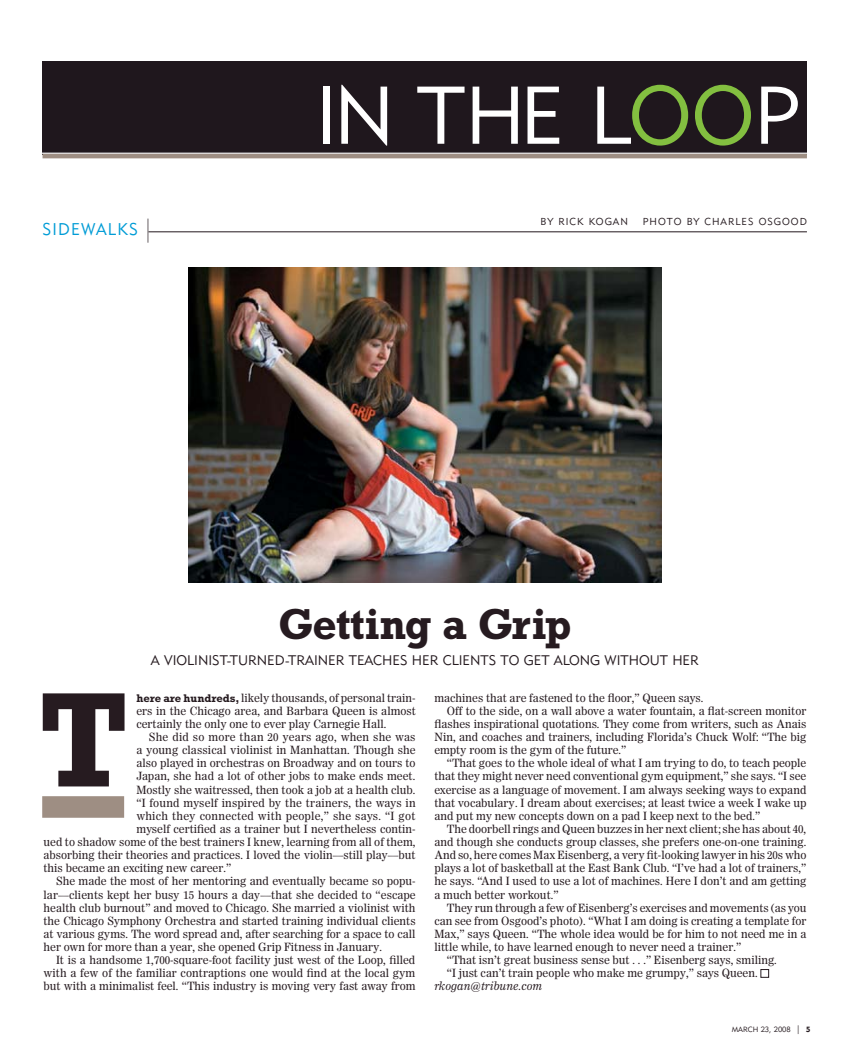
<style>
.page{position:relative;width:867px;height:1058px;background:#fff}
.page>*{position:absolute;margin:0;border:0;box-sizing:border-box;transform-origin:0 0}
.t1{font:700 137px "Rockwell";color:#261b20}
.t2{font:80.62px "Geometric 415 BT Lite A";letter-spacing:-.02em;color:#fff}
.t3{font:700 44px "Rockwell";letter-spacing:-.02em;color:#261b20}
.t4{font:16.88px "Geometric 415 BT Lite A";letter-spacing:.075em;color:#009cd6}
.t5{font:13.75px "Geometric 415 BT Lite A";color:#261b20}
.t6{font:11.25px/13.1px "Worldwide";color:#261b20;text-align:justify}
.t7{font:11.25px "Worldwide";letter-spacing:.02em;color:#261b20}
.t8{font:italic 11.25px "Worldwide";color:#261b20}
.t9{font:10px "Geometric 415 BT Lite A";letter-spacing:.1em;color:#261b20}
.t10{font:7.5px "Geometric 415 BT Lite A";color:#261b20}
.s1{color:#83bf40}
.s2{font-size:24px;color:#261b20}
.s3{font-family:"Rockwell";font-weight:700}
.s4{font-size:8.75px}
</style>
<div class="page">
<div style="left:42px;top:61px;width:764px;height:94px;background:#1f171d"></div>
<div style="left:42px;top:153px;width:764px;height:5px;background:#9e8e83"></div>
<hr style="left:18px;top:153px;width:835px;height:1px;background:#fff">
<img style="left:188px;top:267px;width:473px;height:315px">
<div style="left:42px;top:796px;width:82px;height:21px;background:#9e8e83"></div>
<hr style="left:148px;top:231px;width:658px;height:1px;background:#261b20">
<h2 class="t2" style="left:315px;top:66px;width:486px">IN THE L<span class="s1">OO</span>P</h2>
<h3 class="t4" style="left:42px;top:219px;width:110px">SIDEWALKS <span class="s2">|</span></h3>
<p class="t9" style="left:540px;top:215px;width:89px">BY RICK KOGAN</p>
<p class="t9" style="left:642px;top:215px;width:165px">PHOTO BY CHARLES OSGOOD</p>
<h3 class="t3" style="left:278px;top:598px;width:295px">Getting a Grip</h3>
<p class="t5" style="left:151px;top:651px;width:549px">A VIOLINIST-TURNED-TRAINER TEACHES HER CLIENTS TO GET ALONG WITHOUT HER</p>
<p class="t6" style="left:136px;top:691px;width:281px"><span class="s3">here are hundreds,</span> likely thousands, of personal train&shy;ers in the Chicago area, and Barbara Queen is almost certainly the only one to ever play Carnegie Hall.</p>
<p class="t6" style="left:149px;top:730px;width:268px">She did so more than 20 years ago, when she was</p>
<p class="t6" style="left:136px;top:743px;width:281px">a young classical violinist in Manhattan. Though she</p>
<p class="t6" style="left:136px;top:756px;width:280px">also played in orchestras on Broadway and on tours to</p>
<p class="t6" style="left:136px;top:769px;width:280px">Japan, she had a lot of other jobs to make ends meet.</p>
<p class="t6" style="left:136px;top:782px;width:280px">Mostly she waitressed, then took a job at a health club.</p>
<p class="t6" style="left:136px;top:796px;width:281px">“I found myself inspired by the trainers, the ways in</p>
<p class="t7" style="left:136px;top:809px;width:280px">which they connected with people,” she says. “I got</p>
<p class="t6" style="left:136px;top:822px;width:280px">myself certified as a trainer but I nevertheless contin-</p>
<p class="t6" style="left:44px;top:835px;width:373px">ued to shadow some of the best trainers I knew, learning from all of them,</p>
<p class="t6" style="left:44px;top:848px;width:373px">absorbing their theories and practices. I loved the violin—still play—but</p>
<p class="t6" style="left:44px;top:861px;width:189px">this became an exciting new career.”</p>
<p class="t6" style="left:56px;top:874px;width:361px">She made the most of her mentoring and eventually became so popu-</p>
<p class="t6" style="left:44px;top:887px;width:373px">lar—clients kept her busy 15 hours a day—that she decided to “escape</p>
<p class="t6" style="left:44px;top:901px;width:373px">health club burnout” and moved to Chicago. She married a violinist with</p>
<p class="t6" style="left:44px;top:914px;width:373px">the Chicago Symphony Orchestra and started training individual clients</p>
<p class="t6" style="left:44px;top:927px;width:373px">at various gyms. The word spread and, after searching for a space to call</p>
<p class="t6" style="left:44px;top:940px;width:340px">her own for more than a year, she opened Grip Fitness in January.</p>
<p class="t6" style="left:56px;top:953px;width:360px">It is a handsome 1,700-square-foot facility just west of the Loop, filled</p>
<p class="t6" style="left:44px;top:966px;width:373px">with a few of the familiar contraptions one would find at the local gym</p>
<p class="t6" style="left:44px;top:979px;width:373px">but with a minimalist feel. “This industry is moving very fast away from</p>
<h1 class="t1" style="left:39px;top:659px;width:91px">T</h1>
<p class="t6" style="left:434px;top:691px;width:270px">machines that are fastened to the floor,” Queen says.</p>
<p class="t6" style="left:447px;top:704px;width:361px">Off to the side, on a wall above a water fountain, a flat-screen monitor</p>
<p class="t6" style="left:434px;top:717px;width:373px">flashes inspirational quotations. They come from writers, such as Anais</p>
<p class="t6" style="left:434px;top:730px;width:373px">Nin, and coaches and trainers, including Florida’s Chuck Wolf: “The big</p>
<p class="t6" style="left:434px;top:743px;width:193px">empty room is the gym of the future.”</p>
<p class="t6" style="left:447px;top:756px;width:361px">“That goes to the whole ideal of what I am trying to do, to teach people</p>
<p class="t6" style="left:434px;top:769px;width:373px">that they might never need conventional gym equipment,” she says. “I see</p>
<p class="t6" style="left:434px;top:782px;width:373px">exercise as a language of movement. I am always seeking ways to expand</p>
<p class="t6" style="left:434px;top:796px;width:373px">that vocabulary. I dream about exercises; at least twice a week I wake up</p>
<p class="t6" style="left:434px;top:809px;width:327px">and put my new concepts down on a pad I keep next to the bed.”</p>
<p class="t6" style="left:447px;top:822px;width:361px">The doorbell rings and Queen buzzes in her next client; she has about 40,</p>
<p class="t6" style="left:434px;top:835px;width:373px">and though she conducts group classes, she prefers one-on-one training.</p>
<p class="t6" style="left:434px;top:848px;width:373px">And so, here comes Max Eisenberg, a very fit-looking lawyer in his 20s who</p>
<p class="t6" style="left:434px;top:861px;width:373px">plays a lot of basketball at the East Bank Club. “I’ve had a lot of trainers,”</p>
<p class="t6" style="left:434px;top:874px;width:373px">he says. “And I used to use a lot of machines. Here I don’t and am getting</p>
<p class="t6" style="left:434px;top:887px;width:126px">a much better workout.”</p>
<p class="t6" style="left:447px;top:901px;width:361px">They run through a few of Eisenberg’s exercises and movements (as you</p>
<p class="t6" style="left:434px;top:914px;width:373px">can see from Osgood’s photo). “What I am doing is creating a template for</p>
<p class="t6" style="left:434px;top:927px;width:373px">Max,” says Queen. “The whole idea would be for him to not need me in a</p>
<p class="t6" style="left:434px;top:940px;width:308px">little while, to have learned enough to never need a trainer.”</p>
<p class="t6" style="left:447px;top:953px;width:331px">“That isn’t great business sense but . . .” Eisenberg says, smiling.</p>
<p class="t6" style="left:447px;top:966px;width:312px">“I just can’t train people who make me grumpy,” says Queen.</p>
<p class="t8" style="left:434px;top:979px;width:109px">rkogan@tribune.com</p>
<p class="t10" style="left:731px;top:1024px;width:70px">MARCH 23, 2008 <span class="s4">|</span></p>
</div>
